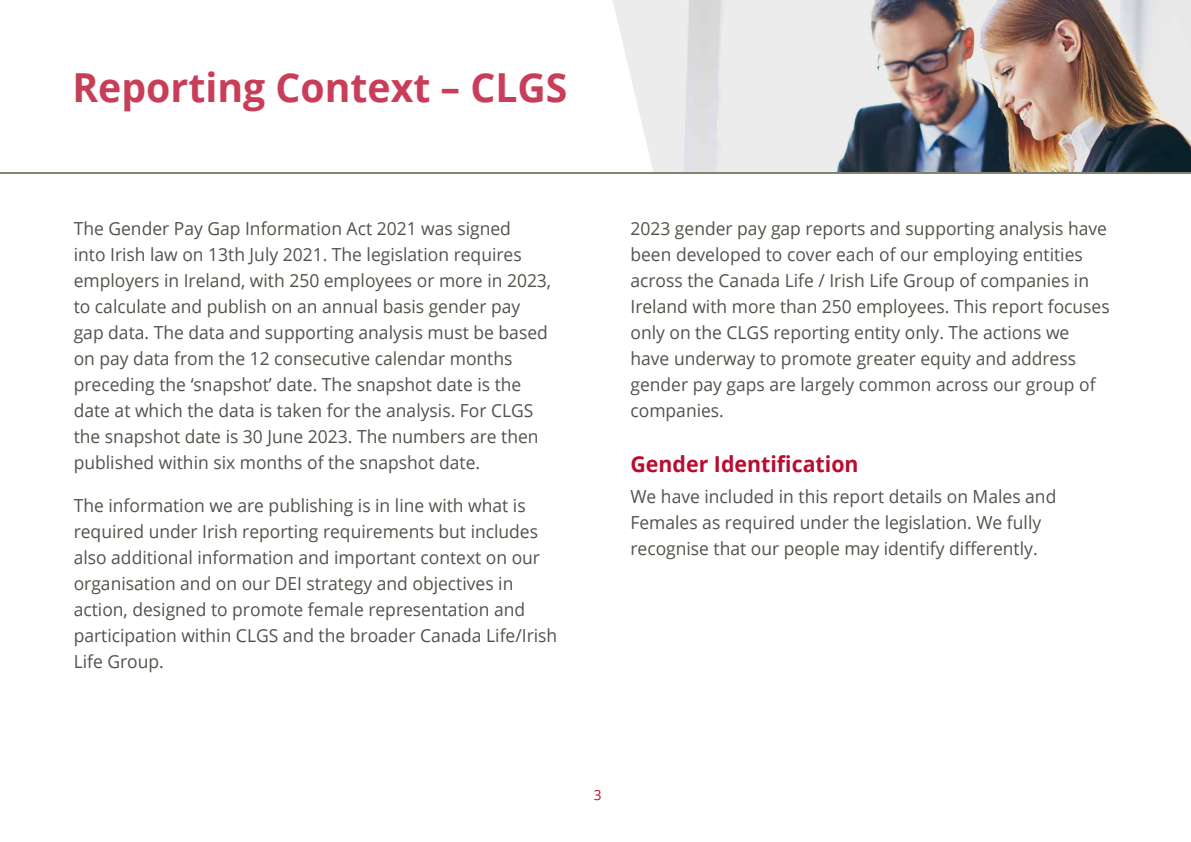
<style>
.page{position:relative;width:1191px;height:842px;background:#fff}
.page>*{position:absolute;margin:0;border:0;box-sizing:border-box;transform-origin:0 0}
.t1{font:700 40px "Open Sans";color:#c83d58}
.t2{font:700 22px "Open Sans";color:#ba0c2f}
.t3{font:18px/26px "Open Sans";color:#51534a}
.t4{font:14px "Open Sans";color:#ba0c2f}
</style>
<div class="page">
<img style="left:613px;top:0;width:578px;height:172px">
<hr style="left:0;top:172px;width:1191px;height:2px;background:#828371">
<h1 class="t1" style="left:72px;top:59px;width:496px">Reporting Context – CLGS</h1>
<p class="t3" style="left:74px;top:215px;width:479px">The Gender Pay Gap Information Act 2021 was signed<br>into Irish law on 13th July 2021. The legislation requires employers in Ireland, with 250 employees or more in 2023, to calculate and publish on an annual basis gender pay gap data. The data and supporting analysis must be based on pay data from the 12 consecutive calendar months preceding the ‘snapshot’ date. The snapshot date is the date at which the data is taken for the analysis. For CLGS the snapshot date is 30 June 2023. The numbers are then published within six months of the snapshot date.</p>
<p class="t3" style="left:74px;top:492px;width:485px">The information we are publishing is in line with what is required under Irish reporting requirements but includes also additional information and important context on our organisation and on our DEI strategy and objectives in action, designed to promote female representation and participation within CLGS and the broader Canada Life/Irish Life Group.</p>
<p class="t3" style="left:630px;top:215px;width:481px">2023 gender pay gap reports and supporting analysis have been developed to cover each of our employing entities across the Canada Life / Irish Life Group of companies in Ireland with more than 250 employees. This report focuses only on the CLGS reporting entity only. The actions we have underway to promote greater equity and address gender pay gaps are largely common across our group of companies.</p>
<p class="t2" style="left:630px;top:448px;width:230px">Gender Identification</p>
<p class="t3" style="left:630px;top:483px;width:427px">We have included in this report details on Males and<br>Females as required under the legislation. We fully recognise that our people may identify differently.</p>
<p class="t4" style="left:594px;top:785px;width:9px">3</p>
</div>
